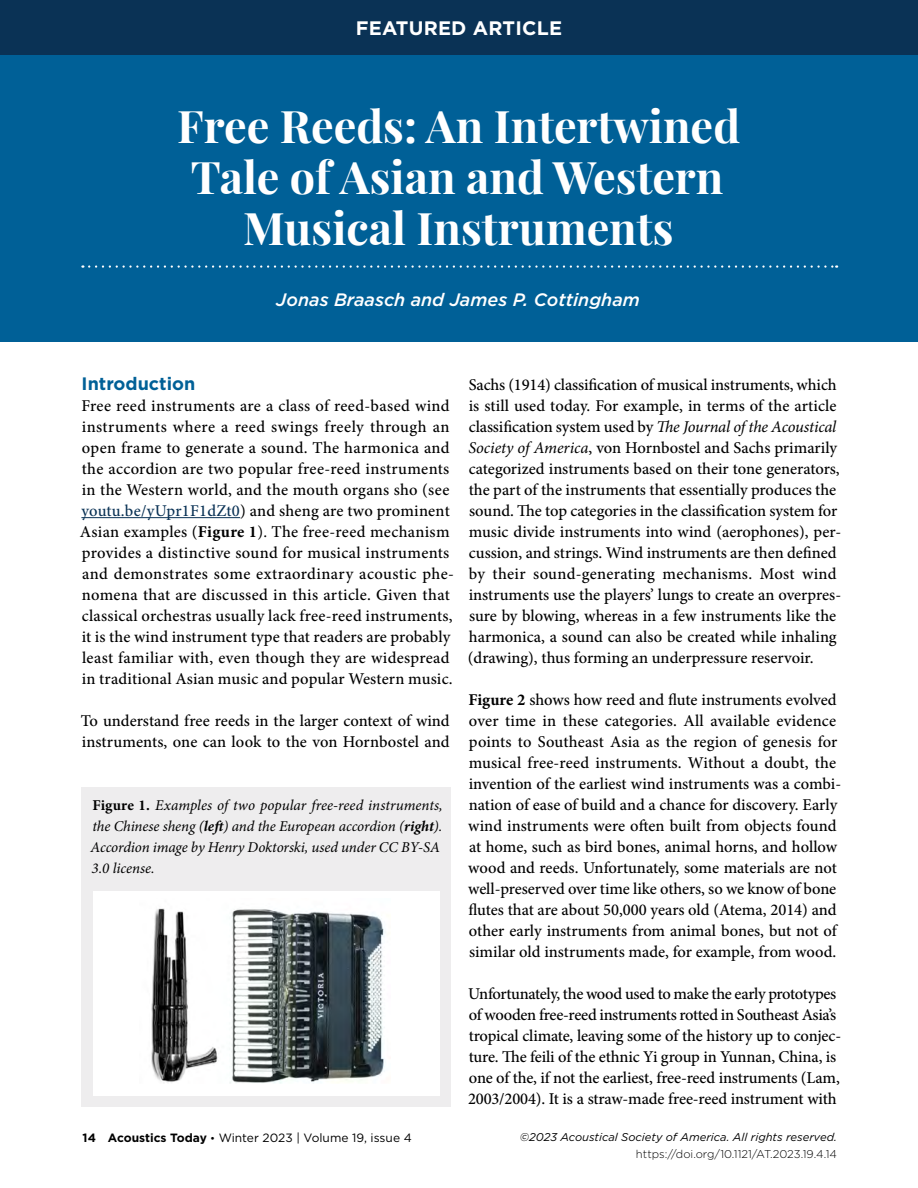
<style>
.page{position:relative;width:918px;height:1188px;background:#fff}
.page>*{position:absolute;margin:0;border:0;box-sizing:border-box;transform-origin:0 0}
.t1{font:700 45px/51px "Playfair Display";color:#fff;text-align:center}
.t2{font:700 19.5px "Gotham";letter-spacing:.01em;color:#fff}
.t3{font:italic 500 18px "Gotham";color:#fff}
.t4{font:700 18px "Gotham";color:#006097}
.t5{font:500 16.5px/21px "Minion Pro";color:#000}
.t6{font:italic 15px/21px "Minion Pro";letter-spacing:-.005em;color:#000}
.t7{font:12px "Gotham";color:#000}
.t8{font:italic 11.25px "Gotham";color:#000}
.t9{font:300 11.25px "Gotham";color:#000}
.s1{color:#0a3255}
.s2{font-weight:700}
.s3{font-weight:400}
.s4{font-weight:700;font-style:normal}
.s5{font-weight:400;font-style:italic}
.s6{font-size:10.5px}
</style>
<div class="page">
<div style="left:0;top:0;width:918px;height:56px;background:#0a3255"></div>
<div style="left:0;top:56px;width:918px;height:286px;background:#006097"></div>
<svg style="left:89px;top:265px;width:748px;height:3px"></svg>
<hr style="left:81px;top:517px;width:159px;height:1px;background:#0a3255">
<div style="left:81px;top:788px;width:370px;height:319px;background:#eeedee"></div>
<div style="left:93px;top:891px;width:347px;height:205px;background:#fff"></div>
<img style="left:151px;top:908px;width:234px;height:176px">
<p class="t2" style="left:356px;top:15px;width:208px">FEATURED ARTICLE</p>
<h1 class="t1" style="left:177px;top:101px;width:565px">Free Reeds: An Intertwined<br>Tale of Asian and Western<br>Musical Instruments</h1>
<p class="t3" style="left:276px;top:287px;width:365px">Jonas Braasch and James P. Cottingham</p>
<p class="t4" style="left:82px;top:372px;width:115px">Introduction</p>
<p class="t5" style="left:80px;top:395px;width:376px">Free reed instruments are a class of reed-based wind instruments where a reed swings freely through an open frame to generate a sound. The harmonica and the accordion are two popular free-reed instruments in the Western world, and the mouth organs sho (see <span class="s1">youtu.be/yUpr1F1dZt0</span>) and sheng are two prominent Asian examples (<span class="s2">Figure 1</span><span class="s3">).</span> The free-reed mechanism provides a distinctive sound for musical instruments and demonstrates some extraordinary acoustic phe&shy;nomena that are discussed in this article. Given that classical orchestras usually lack free-reed instruments, it is the wind instrument type that readers are probably least familiar with, even though they are widespread in traditional Asian music and popular Western music.</p>
<p class="t5" style="left:81px;top:710px;width:370px">To understand free reeds in the larger context of wind instruments, one can look to the von Hornbostel and</p>
<p class="t6" style="left:91px;top:795px;width:354px"><span class="s4">Figure 1.</span> Examples of two popular free-reed instruments, the Chinese sheng (<span class="s2">left</span>) and the European accordion (<span class="s2">right</span>).<br>Accordion image by Henry Doktorski, used under CC BY-SA 3.0 license.</p>
<p class="t5" style="left:468px;top:374px;width:375px">Sachs (1914) classification of musical instruments, which is still used today. For example, in terms of the article classification system used by <span class="s5">The Journal of the Acoustical Society of America</span>, von Hornbostel and Sachs primarily categorized instruments based on their tone generators, the part of the instruments that essentially produces the sound. The top categories in the classification system for music divide instruments into wind (aerophones), per&shy;cussion, and strings. Wind instruments are then defined by their sound-generating mechanisms. Most wind instruments use the players’ lungs to create an overpres&shy;sure by blowing, whereas in a few instruments like the harmonica, a sound can also be created while inhaling (drawing), thus forming an underpressure reservoir.</p>
<p class="t5" style="left:468px;top:689px;width:374px"><span class="s2">Figure 2</span> shows how reed and flute instruments evolved over time in these categories. All available evidence points to Southeast Asia as the region of genesis for musical free-reed instruments. Without a doubt, the invention of the earliest wind instruments was a combi&shy;nation of ease of build and a chance for discovery. Early wind instruments were often built from objects found at home, such as bird bones, animal horns, and hollow wood and reeds. Unfortunately, some materials are not well-preserved over time like others, so we know of bone flutes that are about 50,000 years old (Atema, 2014) and other early instruments from animal bones, but not of similar old instruments made, for example, from wood.</p>
<p class="t5" style="left:468px;top:983px;width:375px">Unfortunately, the wood used to make the early prototypes of wooden free-reed instruments rotted in Southeast Asia’s tropical climate, leaving some of the history up to conjec&shy;ture. The feili of the ethnic Yi group in Yunnan, China, is one of the, if not the earliest, free-reed instruments (Lam, 2003/2004). It is a straw-made free-reed instrument with</p>
<p class="t7" style="left:83px;top:1130px;width:331px"><span class="s2">14 Acoustics Today</span> <span class="s6">•</span> Winter 2023 | Volume 19, issue 4</p>
<p class="t8" style="left:520px;top:1130px;width:319px">©2023 Acoustical Society of America. All rights reserved.</p>
<p class="t9" style="left:636px;top:1147px;width:203px">https://doi.org/10.1121/AT.2023.19.4.14</p>
</div>
